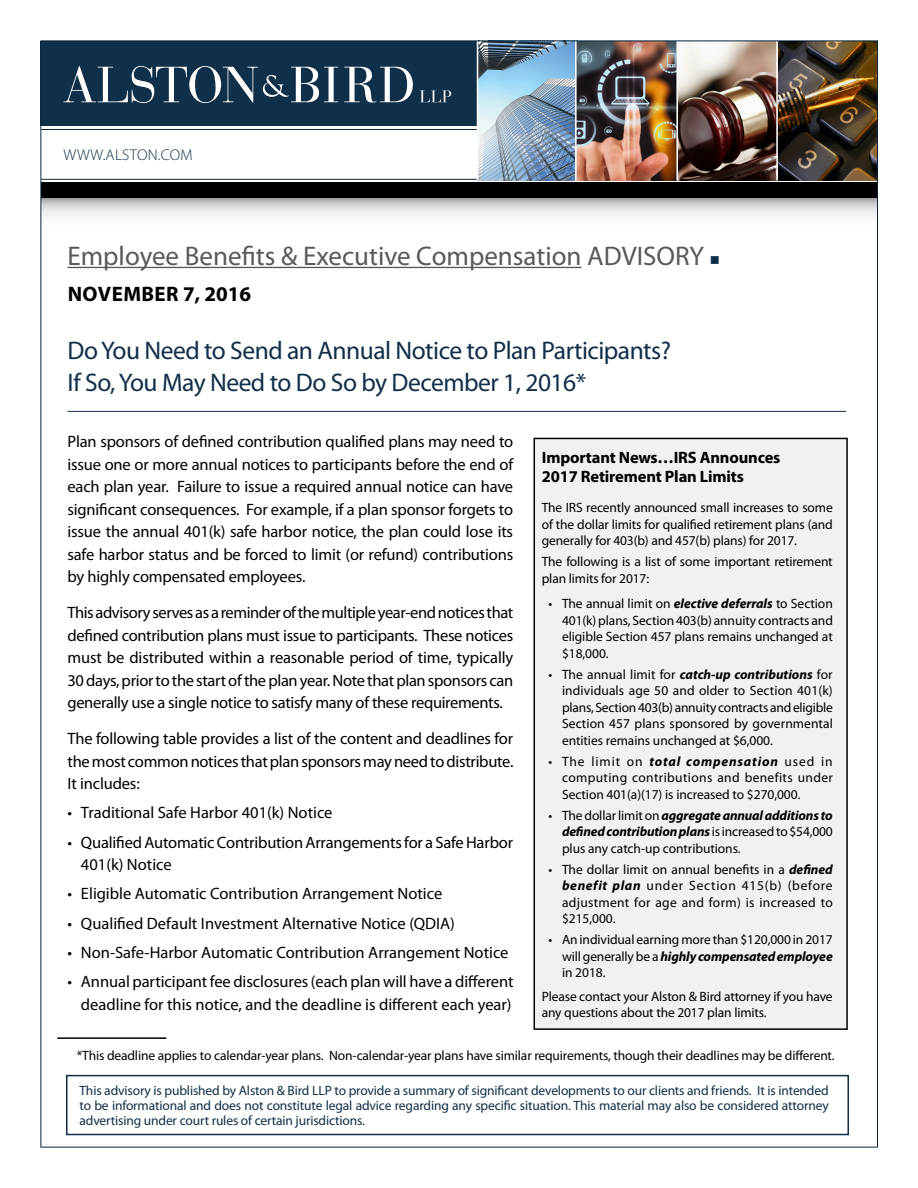
<style>
.page{position:relative;width:918px;height:1188px;background:#fff}
.page>*{position:absolute;margin:0;border:0;box-sizing:border-box;transform-origin:0 0}
.t1{font:27px "Myriad Pro";color:#58595b}
.t2{font:25.5px/31.5px "Myriad Pro";letter-spacing:-.02em;color:#102f48}
.t3{font:700 21px "Myriad Pro";letter-spacing:.02em;color:#000}
.t4{font:16.5px/22.5px "Myriad Pro";letter-spacing:-.005em;color:#000;text-align:justify}
.t5{font:700 16.5px/19.5px "Myriad Pro";letter-spacing:-.01em;color:#000}
.t6{font:300 15.6px "Myriad Pro";letter-spacing:.02em;color:#102f48}
.t7{font:13.5px/16.5px "Myriad Pro";letter-spacing:-.01em;color:#000;text-align:justify}
.t8{font:13.5px/15px "Myriad Pro";letter-spacing:-.01em;color:#102f48;text-align:justify}
.s1{color:#102f48}
.s2{font-weight:700;font-style:italic}
</style>
<div class="page">
<svg style="left:42px;top:198px;width:834px;height:18px"></svg>
<div style="left:40px;top:41px;width:836px;height:85px;background:#102f48"></div>
<img style="left:478px;top:42px;width:398px;height:138px">
<hr style="left:477px;top:40px;width:1px;height:140px;background:#fff">
<hr style="left:575px;top:40px;width:2px;height:140px;background:#fff">
<hr style="left:676px;top:40px;width:2px;height:140px;background:#fff">
<hr style="left:776px;top:40px;width:2px;height:140px;background:#fff">
<svg style="left:344px;top:67px;width:69px;height:36px"></svg>
<svg style="left:420px;top:90px;width:31px;height:12px"></svg>
<svg style="left:63px;top:66px;width:275px;height:37px"></svg>
<hr style="left:41px;top:129px;width:436px;height:1px;background:#0b263c">
<hr style="left:41px;top:179px;width:436px;height:1px;background:#0b263c">
<div style="left:41px;top:182px;width:837px;height:16px;background:#000"></div>
<div style="left:66px;top:1075px;width:783px;height:60px;border:2px solid #102f48"></div>
<hr style="left:68px;top:267px;width:514px;height:1px;background:#58595b">
<hr style="left:68px;top:411px;width:778px;height:1px;background:#102f48">
<hr style="left:57px;top:1037px;width:109px;height:2px;background:#000">
<div style="left:534px;top:438px;width:313px;height:591px;background:#f1f1f2"></div>
<div style="left:534px;top:438px;width:314px;height:592px;border:2px solid #000"></div>
<p class="t6" style="left:64px;top:145px;width:131px">WWW.ALSTON.COM</p>
<h1 class="t1" style="left:68px;top:239px;width:654px">Employee Benefits &amp; Executive Compensation ADVISORY <span class="s1">■</span></h1>
<h3 class="t3" style="left:68px;top:280px;width:185px">NOVEMBER 7, 2016</h3>
<h2 class="t2" style="left:68px;top:335px;width:605px">Do You Need to Send an Annual Notice to Plan Participants?<br>If So, You May Need to Do So by December 1, 2016*</h2>
<p class="t4" style="left:68px;top:430px;width:447px">Plan sponsors of defined contribution qualified plans may need to issue one or more annual notices to participants before the end of each plan year. Failure to issue a required annual notice can have significant consequences. For example, if a plan sponsor forgets to issue the annual 401(k) safe harbor notice, the plan could lose its safe harbor status and be forced to limit (or refund) contributions by highly compensated employees.</p>
<p class="t4" style="left:68px;top:601px;width:447px">This advisory serves as a reminder of the multiple year-end notices that defined contribution plans must issue to participants. These notices must be distributed within a reasonable period of time, typically 30 days, prior to the start of the plan year. Note that plan sponsors can generally use a single notice to satisfy many of these requirements.</p>
<p class="t4" style="left:68px;top:727px;width:447px">The following table provides a list of the content and deadlines for the most common notices that plan sponsors may need to distribute.<br>It includes:</p>
<p class="t4" style="left:68px;top:801px;width:267px">• Traditional Safe Harbor 401(k) Notice</p>
<p class="t4" style="left:81px;top:831px;width:434px;text-indent:-13px">• Qualified Automatic Contribution Arrangements for a Safe Harbor<br>401(k) Notice</p>
<p class="t4" style="left:68px;top:882px;width:376px">• Eligible Automatic Contribution Arrangement Notice</p>
<p class="t4" style="left:68px;top:912px;width:389px">• Qualified Default Investment Alternative Notice (QDIA)</p>
<p class="t4" style="left:68px;top:941px;width:443px">• Non-Safe-Harbor Automatic Contribution Arrangement Notice</p>
<p class="t4" style="left:68px;top:970px;width:448px;text-align:right">• Annual participant fee disclosures (each plan will have a different deadline for this notice, and the deadline is different each year)</p>
<p class="t7" style="left:77px;top:1047px;width:759px">*This deadline applies to calendar-year plans. Non-calendar-year plans have similar requirements, though their deadlines may be different.</p>
<p class="t5" style="left:542px;top:447px;width:240px">Important News…IRS Announces<br>2017 Retirement Plan Limits</p>
<p class="t7" style="left:542px;top:499px;width:293px">The IRS recently announced small increases to some of the dollar limits for qualified retirement plans (and generally for 403(b) and 457(b) plans) for 2017.</p>
<p class="t7" style="left:542px;top:553px;width:293px">The following is a list of some important retirement plan limits for 2017:</p>
<p class="t7" style="left:562px;top:595px;width:272px;text-indent:-14px">• The annual limit on <span class="s2">elective deferrals</span> to Section 401(k) plans, Section 403(b) annuity contracts and eligible Section 457 plans remains unchanged at $18,000.</p>
<p class="t7" style="left:562px;top:666px;width:272px;text-indent:-14px">• The annual limit for <span class="s2">catch-up contributions</span> for individuals age 50 and older to Section 401(k) plans, Section 403(b) annuity contracts and eligible Section 457 plans sponsored by governmental entities remains unchanged at $6,000.</p>
<p class="t7" style="left:562px;top:753px;width:272px;text-indent:-14px">• The limit on <span class="s2">total compensation</span> used in computing contributions and benefits under Section 401(a)(17) is increased to $270,000.</p>
<p class="t7" style="left:562px;top:807px;width:272px;text-indent:-14px">• The dollar limit on <span class="s2">aggregate annual additions to defined contribution plans</span> is increased to $54,000 plus any catch-up contributions.</p>
<p class="t7" style="left:562px;top:861px;width:272px;text-indent:-14px">• The dollar limit on annual benefits in a <span class="s2">defined benefit plan</span> under Section 415(b) (before adjustment for age and form) is increased to $215,000.</p>
<p class="t7" style="left:562px;top:931px;width:272px;text-indent:-14px">• An individual earning more than $120,000 in 2017 will generally be a <span class="s2">highly compensated employee </span>in 2018.</p>
<p class="t7" style="left:542px;top:988px;width:292px">Please contact your Alston &amp; Bird attorney if you have any questions about the 2017 plan limits.</p>
<p class="t8" style="left:80px;top:1082px;width:751px">This advisory is published by Alston &amp; Bird LLP to provide a summary of significant developments to our clients and friends. It is intended to be informational and does not constitute legal advice regarding any specific situation. This material may also be considered attorney advertising under court rules of certain jurisdictions.</p>
</div>
